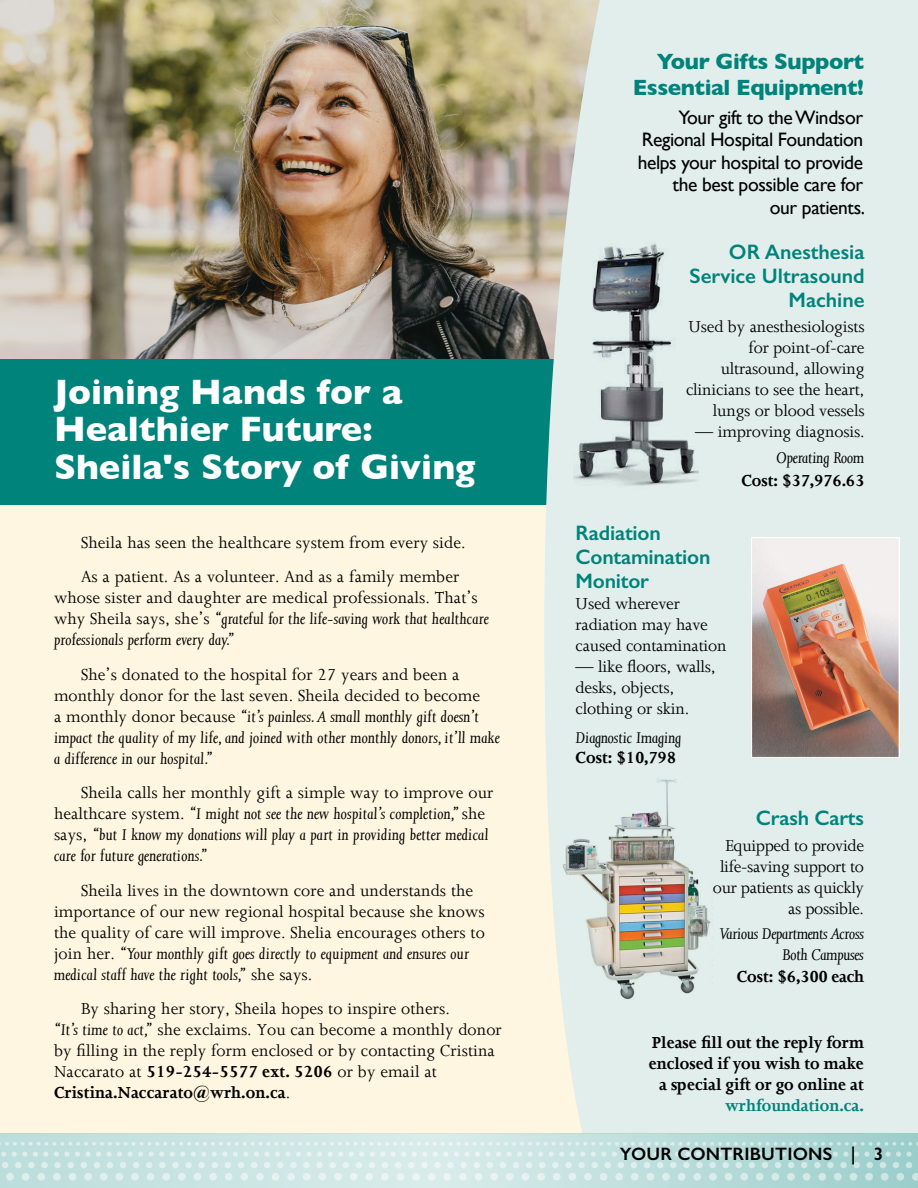
<style>
.page{position:relative;width:918px;height:1188px;background:#fff}
.page>*{position:absolute;margin:0;border:0;box-sizing:border-box;transform-origin:0 0}
.t1{font:700 36px/37.5px "Gill Sans";color:#fff}
.t2{font:700 22.5px/25.5px "Gill Sans";letter-spacing:-.02em;color:#00837b;text-align:right}
.t3{font:600 21px/24px "Gill Sans";letter-spacing:-.01em;color:#00837b;text-align:right}
.t4{font:19.5px/22.5px "Gill Sans";letter-spacing:-.02em;color:#000;text-align:right}
.t5{font:18px/21px "Joanna";letter-spacing:.005em;color:#000}
.t6{font:italic 18px/21px "Joanna";letter-spacing:.005em;color:#000}
.t7{font:700 18px/21px "Joanna";color:#000;text-align:center}
.t8{font:18px/21px "Joanna";letter-spacing:-.02em;color:#000;text-align:right}
.t9{font:italic 18px/21px "Joanna";letter-spacing:-.02em;color:#000;text-align:right}
.t10{font:700 18px "Joanna";letter-spacing:-.02em;color:#000}
.t11{font:600 18px "Gill Sans";letter-spacing:.01em;color:#000}
.t12{font:700 18px "Joanna";color:#00837b}
.s1{font-style:normal}
.s2{font-style:italic}
.s3{font-weight:700}
</style>
<div class="page">
<div style="left:0;top:54px;width:864px;height:1080px;background:#fff6e1"></div>
<div style="left:0;top:359px;width:573px;height:146px;background:#00837b"></div>
<img style="left:0;top:0;width:544px;height:359px">
<div style="left:544px;top:0;width:374px;height:1133px;background:#e1eeec"></div>
<svg style="left:0;top:1133px;width:918px;height:55px;background:#c1e0dd"></svg>
<img style="left:752px;top:538px;width:147px;height:220px">
<img style="left:562px;top:776px;width:151px;height:224px">
<img style="left:573px;top:235px;width:126px;height:256px">
<svg style="left:0;top:1152px;width:918px;height:29px;background:#c9e4e2"></svg>
<svg style="left:0;top:1142px;width:918px;height:4px;background:#cce5e4"></svg>
<h1 class="t1" style="left:54px;top:372px;width:423px">Joining Hands for a<br>Healthier Future:<br>Sheila's Story of Giving</h1>
<p class="t5" style="left:81px;top:525px;width:386px;line-height:34.5px">Sheila has seen the healthcare system from every side.<br>As a patient. As a volunteer. And as a family member</p>
<p class="t6" style="left:54px;top:587px;width:436px"><span class="s1">whose sister and daughter are medical professionals. That’s why Sheila says, she’s</span> “grateful for the life-saving work that healthcare professionals perform every day.”</p>
<p class="t6" style="left:54px;top:663px;width:447px;text-indent:27px"><span class="s1">She’s donated to the hospital for 27 years and been a monthly donor for the last seven. Sheila decided to become<br>a monthly donor because</span> “it’s painless. A small monthly gift doesn’t impact the quality of my life, and joined with other monthly donors, it’ll make a difference in our hospital.”</p>
<p class="t6" style="left:54px;top:782px;width:441px;text-indent:27px"><span class="s1">Sheila calls her monthly gift a simple way to improve our healthcare system.</span> “I might not see the new hospital’s completion,” <span class="s1">she says,</span> “but I know my donations will play a part in providing better medical care for future generations.”</p>
<p class="t5" style="left:54px;top:879px;width:432px;text-indent:27px">Sheila lives in the downtown core and understands the importance of our new regional hospital because she knows the quality of care will improve. Shelia encourages others to join her. <span class="s2">“Your monthly gift goes directly to equipment and ensures our medical staff have the right tools,”</span> she says.</p>
<p class="t5" style="left:54px;top:998px;width:449px;text-indent:27px">By sharing her story, Sheila hopes to inspire others.<br><span class="s2">“It’s time to act,”</span> she exclaims. You can become a monthly donor by filling in the reply form enclosed or by contacting Cristina Naccarato at <span class="s3">519-254-5577 ext. 5206</span> or by email at <span class="s3">Cristina.Naccarato@wrh.on.ca</span>.</p>
<p class="t2" style="left:633px;top:49px;width:233px">Your Gifts Support<br>Essential Equipment!</p>
<p class="t4" style="left:638px;top:106px;width:229px">Your gift to the Windsor<br>Regional Hospital Foundation helps your hospital to provide the best possible care for<br>our patients.</p>
<p class="t3" style="left:690px;top:239px;width:177px">OR Anesthesia<br>Service Ultrasound<br>Machine</p>
<p class="t5" style="left:686px;top:316px;width:180px;text-align:right">Used by anesthesiologists for point-of-care ultrasound, allowing clinicians to see the heart, lungs or blood vessels</p>
<p class="t5" style="left:695px;top:421px;width:171px">— improving diagnosis.</p>
<p class="t6" style="left:777px;top:447px;width:89px">Operating Room</p>
<p class="t10" style="left:741px;top:469px;width:125px">Cost: $37,976.63</p>
<p class="t3" style="left:576px;top:521px;width:136px;text-align:left">Radiation<br>Contamination<br>Monitor</p>
<p class="t5" style="left:576px;top:593px;width:153px">Used wherever radiation may have caused contamination</p>
<p class="t5" style="left:576px;top:656px;width:142px">— like floors, walls, desks, objects, clothing or skin.</p>
<p class="t6" style="left:576px;top:727px;width:107px">Diagnostic Imaging</p>
<p class="t7" style="left:576px;top:746px;width:102px">Cost: $10,798</p>
<p class="t3" style="left:756px;top:806px;width:110px">Crash Carts</p>
<p class="t8" style="left:713px;top:834px;width:153px">Equipped to provide life-saving support to our patients as quickly as possible.</p>
<p class="t9" style="left:720px;top:922px;width:146px">Various Departments Across<br>Both Campuses</p>
<p class="t10" style="left:737px;top:966px;width:129px">Cost: $6,300 each</p>
<p class="t7" style="left:649px;top:1031px;width:217px">Please fill out the reply form enclosed if you wish to make a special gift or go online at</p>
<p class="t12" style="left:725px;top:1094px;width:140px">wrhfoundation.ca.</p>
<p class="t11" style="left:620px;top:1143px;width:265px">YOUR CONTRIBUTIONS | 3</p>
</div>
